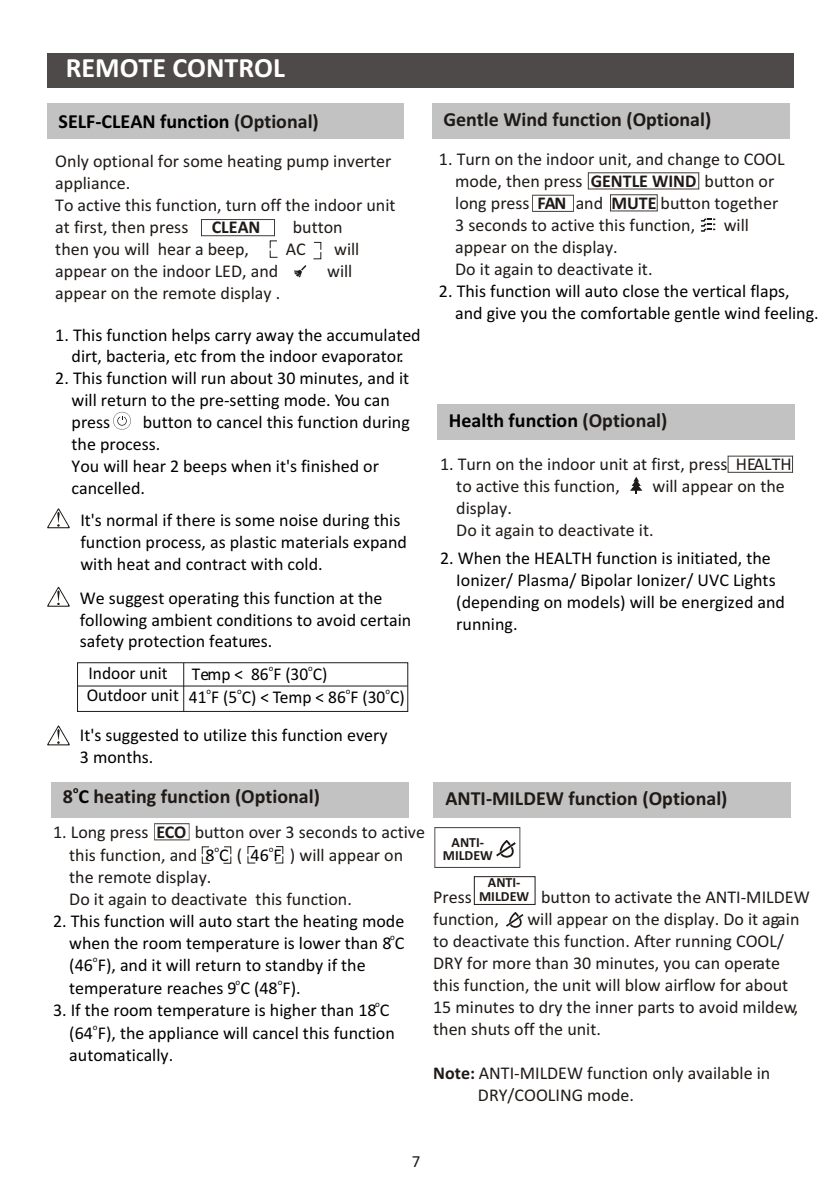
<style>
.page{position:relative;width:840px;height:1192px;background:#fff}
.page>*{position:absolute;margin:0;border:0;box-sizing:border-box;transform-origin:0 0}
.t1{font:700 28px "Calibri";color:#fff}
.t2{font:700 20px "Calibri";color:#1f1a17}
.t3{font:700 20px "Calibri";color:#000}
.t4{font:18px/22px "Calibri";color:#000}
.t5{font:18px/22px "Calibri";color:#1f1a17}
.t6{font:700 18px "Calibri";color:#1f1a17}
.t7{font:17px "Calibri";color:#1f1a17}
.t8{font:700 14px/13.4px "Calibri";color:#1f1a17;text-align:center}
.t9{font:700 10px "Calibri";color:#000}
.t10{font:9px "Calibri";color:#000}
.s1{color:#1f1a17}
.s2{font-weight:700}
</style>
<div class="page">
<div style="left:48px;top:53px;width:746px;height:35px;background:#4f4a4a"></div>
<div style="left:432px;top:103px;width:358px;height:36px;background:#c2c2c2"></div>
<div style="left:47px;top:103px;width:357px;height:36px;background:#c2c2c2"></div>
<div style="left:438px;top:404px;width:357px;height:36px;background:#c2c2c2"></div>
<svg style="left:113px;top:412px;width:18px;height:18px"></svg>
<svg style="left:47px;top:508px;width:23px;height:20px"></svg>
<svg style="left:47px;top:587px;width:23px;height:20px"></svg>
<svg style="left:47px;top:725px;width:23px;height:20px"></svg>
<div style="left:52px;top:782px;width:357px;height:36px;background:#c2c2c2"></div>
<svg style="left:154px;top:823px;width:36px;height:17px"></svg>
<svg style="left:247px;top:846px;width:9px;height:18px"></svg>
<svg style="left:275px;top:846px;width:9px;height:18px"></svg>
<svg style="left:201px;top:846px;width:9px;height:18px"></svg>
<svg style="left:223px;top:846px;width:9px;height:18px"></svg>
<div style="left:77px;top:663px;width:331px;height:49px;border:1px solid #1f1a17"></div>
<hr style="left:77px;top:686px;width:330px;height:1px;background:#1f1a17">
<hr style="left:183px;top:663px;width:1px;height:49px;background:#1f1a17">
<svg style="left:313px;top:241px;width:9px;height:19px"></svg>
<svg style="left:201px;top:219px;width:77px;height:39px"></svg>
<svg style="left:294px;top:265px;width:12px;height:12px"></svg>
<svg style="left:630px;top:477px;width:12px;height:17px"></svg>
<svg style="left:728px;top:456px;width:65px;height:17px"></svg>
<div style="left:433px;top:782px;width:357px;height:36px;background:#c2c2c2"></div>
<div style="left:474px;top:876px;width:62px;height:29px;border:1px solid #1f1a17"></div>
<svg style="left:434px;top:827px;width:87px;height:41px"></svg>
<svg style="left:506px;top:912px;width:18px;height:16px"></svg>
<svg style="left:532px;top:195px;width:42px;height:17px"></svg>
<svg style="left:701px;top:219px;width:14px;height:13px"></svg>
<svg style="left:588px;top:172px;width:111px;height:40px"></svg>
<h1 class="t1" style="left:66px;top:56px;width:221px">REMOTE CONTROL</h1>
<p class="t3" style="left:59px;top:113px;width:262px">SELF-CLEAN function <span class="s1">(Optional)</span></p>
<p class="t2" style="left:443px;top:111px;width:269px">Gentle Wind function (Optional)</p>
<p class="t5" style="left:55px;top:152px;width:342px">Only optional for some heating pump inverter appliance.<br>To active this function, turn off the indoor unit at first, then press</p>
<p class="t6" style="left:212px;top:220px;width:50px">CLEAN</p>
<p class="t5" style="left:293px;top:218px;width:51px">button</p>
<p class="t5" style="left:55px;top:240px;width:195px">then you will hear a beep,</p>
<p class="t5" style="left:286px;top:240px;width:22px">AC</p>
<p class="t5" style="left:334px;top:240px;width:27px">will</p>
<p class="t5" style="left:55px;top:262px;width:224px">appear on the indoor LED, and</p>
<p class="t5" style="left:327px;top:262px;width:27px">will</p>
<p class="t5" style="left:55px;top:284px;width:226px">appear on the remote display .</p>
<p class="t4" style="left:55px;top:325px;width:367px;text-align:center">1. This function helps carry away the accumulated dirt, bacteria, etc from the indoor evaporator.</p>
<p class="t4" style="left:72px;top:369px;width:339px;text-indent:-16px">2. This function will run about 30 minutes, and it will return to the pre-setting mode. You can press</p>
<p class="t4" style="left:72px;top:413px;width:340px;text-indent:71px">button to cancel this function during the process.<br>You will hear 2 beeps when it's finished or cancelled.</p>
<p class="t4" style="left:80px;top:510px;width:328px">It's normal if there is some noise during this function process, as plastic materials expand with heat and contract with cold.</p>
<p class="t4" style="left:80px;top:588px;width:333px">We suggest operating this function at the following ambient conditions to avoid certain safety protection features.</p>
<p class="t4" style="left:87px;top:664px;width:94px">Indoor unit<br>Outdoor unit</p>
<p class="t10" style="left:269px;top:664px;width:6px">o</p>
<p class="t10" style="left:308px;top:664px;width:6px">o</p>
<p class="t4" style="left:192px;top:665px;width:137px">Temp &lt; 86 F (30 C)</p>
<p class="t10" style="left:207px;top:687px;width:6px">o</p>
<p class="t10" style="left:237px;top:687px;width:6px">o</p>
<p class="t10" style="left:346px;top:687px;width:6px">o</p>
<p class="t10" style="left:385px;top:687px;width:6px">o</p>
<p class="t4" style="left:189px;top:688px;width:217px">41 F (5 C) &lt; Temp &lt; 86 F (30 C)</p>
<p class="t4" style="left:80px;top:725px;width:309px">It's suggested to utilize this function every<br>3 months.</p>
<p class="t5" style="left:455px;top:149px;width:331px;text-indent:-16px">1. Turn on the indoor unit, and change to COOL mode, then press <span class="s2">GENTLE WIND</span> button or long press <span class="s2">FAN</span> and <span class="s2">MUTE</span> button together 3 seconds to active this function,</p>
<p class="t5" style="left:724px;top:215px;width:27px">will</p>
<p class="t5" style="left:455px;top:237px;width:199px">appear on the display.<br>Do it again to deactivate it.</p>
<p class="t4" style="left:455px;top:281px;width:365px;text-indent:-16px">2. This function will auto close the vertical flaps, and give you the comfortable gentle wind feeling.</p>
<p class="t3" style="left:449px;top:412px;width:220px">Health function <span class="s1">(Optional)</span></p>
<p class="t5" style="left:456px;top:455px;width:337px;text-indent:-16px">1. Turn on the indoor unit at first, press HEALTH to active this function,</p>
<p class="t5" style="left:652px;top:477px;width:134px">will appear on the</p>
<p class="t5" style="left:456px;top:499px;width:199px">display.<br>Do it again to deactivate it.</p>
<p class="t4" style="left:456px;top:549px;width:330px;text-indent:-16px">2. When the HEALTH function is initiated, the Ionizer/ Plasma/ Bipolar Ionizer/ UVC Lights (depending on models) will be energized and running.</p>
<p class="t9" style="left:73px;top:785px;width:7px">o</p>
<p class="t3" style="left:78px;top:788px;width:12px">C</p>
<p class="t5" style="left:69px;top:823px;width:357px;text-indent:-16px">1. Long press <span class="s2">ECO</span> button over 3 seconds to active this function, and</p>
<p class="t2" style="left:63px;top:788px;width:258px">8 heating function (Optional)</p>
<p class="t10" style="left:214px;top:845px;width:6px">o</p>
<p class="t10" style="left:269px;top:845px;width:6px">o</p>
<p class="t4" style="left:205px;top:845px;width:78px">8C 46F</p>
<p class="t5" style="left:237px;top:845px;width:7px">(</p>
<p class="t5" style="left:290px;top:845px;width:115px">) will appear on</p>
<p class="t5" style="left:69px;top:867px;width:284px">the remote display.<br>Do it again to deactivate this function.</p>
<p class="t4" style="left:53px;top:911px;width:353px">2. This function will auto start the heating mode</p>
<p class="t10" style="left:390px;top:933px;width:6px">o</p>
<p class="t4" style="left:69px;top:933px;width:337px">when the room temperature is lower than 8 C</p>
<p class="t10" style="left:93px;top:956px;width:6px">o</p>
<p class="t4" style="left:69px;top:956px;width:298px">(46 F), and it will return to standby if the</p>
<p class="t10" style="left:236px;top:978px;width:6px">o</p>
<p class="t10" style="left:278px;top:978px;width:6px">o</p>
<p class="t4" style="left:69px;top:978px;width:233px">temperature reaches 9 C (48 F).</p>
<p class="t10" style="left:375px;top:1000px;width:6px">o</p>
<p class="t4" style="left:53px;top:1001px;width:338px">3. If the room temperature is higher than 18 C</p>
<p class="t10" style="left:93px;top:1023px;width:6px">o</p>
<p class="t4" style="left:69px;top:1023px;width:327px">(64 F), the appliance will cancel this function automatically.</p>
<p class="t2" style="left:445px;top:790px;width:284px">ANTI-MILDEW function (Optional)</p>
<p class="t8" style="left:443px;top:836px;width:52px">ANTI-<br>MILDEW</p>
<p class="t8" style="left:479px;top:877px;width:52px">ANTI-<br>MILDEW</p>
<p class="t5" style="left:433px;top:888px;width:40px">Press</p>
<p class="t5" style="left:541px;top:888px;width:270px">button to activate the ANTI-MILDEW</p>
<p class="t5" style="left:433px;top:910px;width:67px">function,</p>
<p class="t5" style="left:433px;top:910px;width:368px;text-indent:94px">will appear on the display. Do it again to deactivate this function. After running COOL/ DRY for more than 30 minutes, you can operate this function, the unit will blow airflow for about 15 minutes to dry the inner parts to avoid mildew, then shuts off the unit.</p>
<p class="t5" style="left:478px;top:1064px;width:294px;text-indent:-45px"><span class="s2">Note:</span> ANTI-MILDEW function only available in<br>DRY/COOLING mode.</p>
<p class="t7" style="left:412px;top:1155px;width:10px">7</p>
</div>
